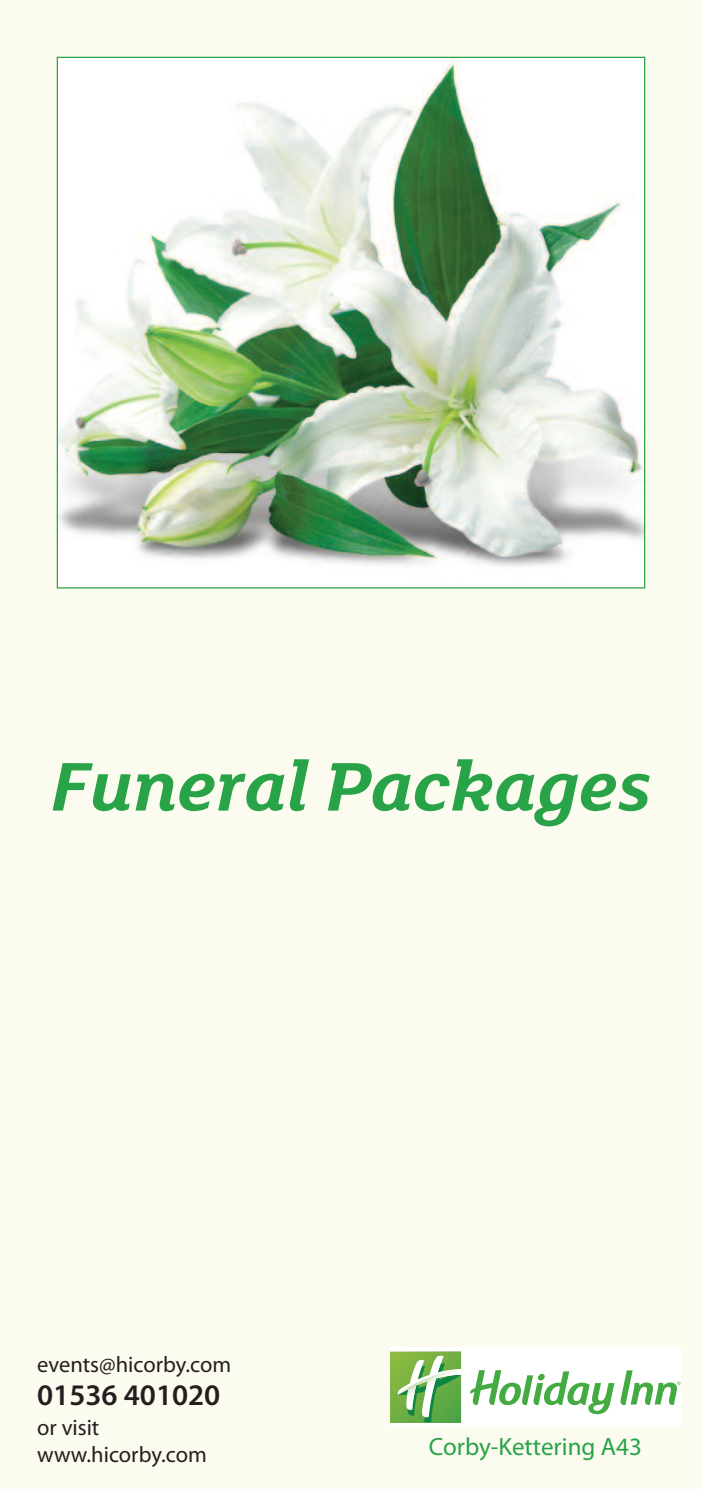
<style>
.page{position:relative;width:702px;height:1489px;background:#fff}
.page>*{position:absolute;margin:0;border:0;box-sizing:border-box;transform-origin:0 0}
.t1{font:75px "FS Lola Bold Italic";color:#29a347}
.t2{font:600 30px "Myriad Pro";color:#231f20}
.t3{font:25px "Myriad Pro";color:#29a347}
.t4{font:22.5px/27px "Myriad Pro";color:#231f20}
</style>
<div class="page">
<div style="left:0;top:0;width:702px;height:1488px;background:#fcfbf0"></div>
<div style="left:390px;top:1346px;width:290px;height:80px;background:#fff"></div>
<svg style="left:470px;top:1370px;width:210px;height:43px"></svg>
<svg style="left:390px;top:1351px;width:71px;height:71px;background:#83bb69"></svg>
<img style="left:59px;top:59px;width:584px;height:527px">
<h1 class="t1" style="left:51px;top:744px;width:601px">Funeral Packages</h1>
<p class="t4" style="left:37px;top:1352px;width:196px">events@hicorby.com</p>
<h2 class="t2" style="left:37px;top:1383px;width:185px">01536 401020</h2>
<p class="t4" style="left:37px;top:1415px;width:171px">or visit www.hicorby.com</p>
<p class="t3" style="left:429px;top:1436px;width:214px">Corby-Kettering A43</p>
</div>
